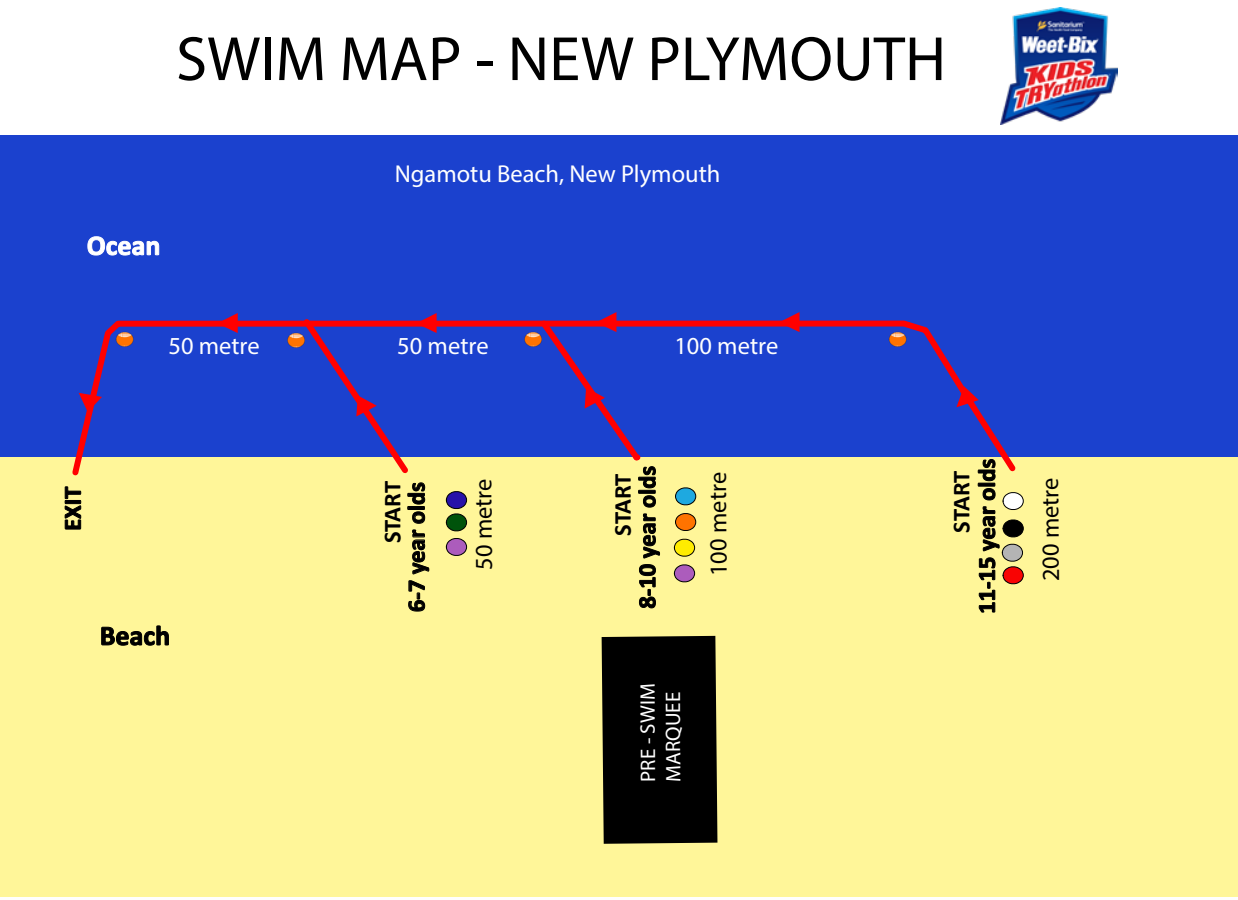
<style>
.page{position:relative;width:1238px;height:900px;background:#fff}
.page>*{position:absolute;margin:0;border:0;box-sizing:border-box;transform-origin:0 0}
.t1{font:63px "Myriad Pro";color:#000}
.t2{font:24.5px "Myriad Pro";color:#fff}
.t3{font:700 24.5px "Calibri";letter-spacing:-.01em;color:#000}
.t4{font:24.5px "Myriad Pro";letter-spacing:-.01em;color:#000}
.t5{font:21px/25.2px "Myriad Pro";letter-spacing:-.005em;color:#fff}
</style>
<div class="page">
<div style="left:0;top:135px;width:1238px;height:323px;background:#1b41ce"></div>
<div style="left:0;top:457px;width:1238px;height:440px;background:#fff699"></div>
<svg style="left:72px;top:317px;width:938px;height:159px"></svg>
<svg style="left:79px;top:393px;width:23px;height:19px"></svg>
<svg style="left:217px;top:313px;width:21px;height:20px"></svg>
<svg style="left:779px;top:312px;width:20px;height:20px"></svg>
<svg style="left:956px;top:386px;width:22px;height:21px"></svg>
<div style="left:604px;top:466px;width:58px;height:142px;background:#fff699"></div>
<svg style="left:675px;top:487px;width:21px;height:18px"></svg>
<svg style="left:675px;top:513px;width:21px;height:18px"></svg>
<svg style="left:674px;top:538px;width:21px;height:19px"></svg>
<svg style="left:674px;top:564px;width:21px;height:18px"></svg>
<div style="left:943px;top:458px;width:58px;height:156px;background:#fff699"></div>
<svg style="left:87px;top:236px;width:73px;height:20px"></svg>
<svg style="left:101px;top:625px;width:68px;height:21px"></svg>
<svg style="left:64px;top:486px;width:18px;height:44px"></svg>
<svg style="left:977px;top:458px;width:46px;height:155px"></svg>
<svg style="left:524px;top:312px;width:136px;height:296px"></svg>
<div style="left:601px;top:636px;width:116px;height:207px;background:#000"></div>
<svg style="left:408px;top:580px;width:17px;height:31px"></svg>
<svg style="left:412px;top:529px;width:17px;height:45px"></svg>
<svg style="left:287px;top:313px;width:149px;height:210px"></svg>
<svg style="left:446px;top:491px;width:21px;height:40px"></svg>
<svg style="left:446px;top:538px;width:21px;height:18px"></svg>
<img style="left:1000px;top:8px;width:117px;height:116px">
<h1 class="t1" style="left:176px;top:20px;width:771px">SWIM MAP - NEW PLYMOUTH</h1>
<p class="t2" style="left:395px;top:159px;width:327px">Ngamotu Beach, New Plymouth</p>
<p class="t2" style="left:168px;top:331px;width:93px">50 metre</p>
<p class="t2" style="left:397px;top:331px;width:93px">50 metre</p>
<p class="t2" style="left:674px;top:331px;width:106px">100 metre</p>
<p class="t3" style="left:375px;top:543px;width:64px;rotate:-90deg">START</p>
<p class="t3" style="left:605px;top:535px;width:64px;rotate:-90deg">START</p>
<p class="t3" style="left:944px;top:532px;width:64px;rotate:-90deg">START</p>
<p class="t4" style="left:468px;top:570px;width:93px;rotate:-90deg">50 metre</p>
<p class="t4" style="left:703px;top:576px;width:106px;rotate:-90deg">100 metre</p>
<p class="t4" style="left:1035px;top:581px;width:106px;rotate:-90deg">200 metre</p>
<p class="t3" style="left:399px;top:612px;width:132px;rotate:-90deg">6-7 year olds</p>
<p class="t5" style="left:635px;top:781px;width:100px;rotate:-90deg">PRE - SWIM<br>MARQUEE</p>
</div>
